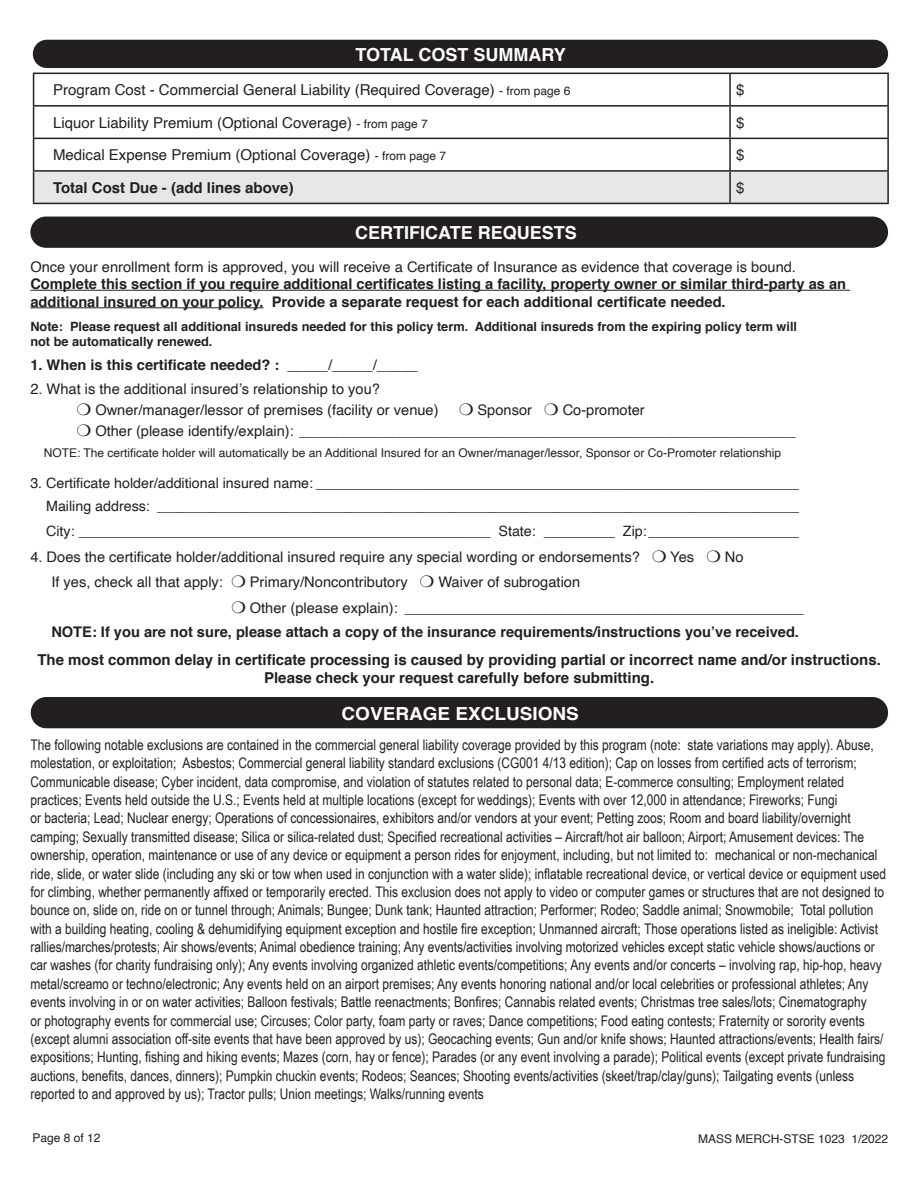
<style>
.page{position:relative;width:918px;height:1188px;background:#fff}
.page>*{position:absolute;margin:0;border:0;box-sizing:border-box;transform-origin:0 0}
.t1{font:700 18px "Helvetica";color:#fff}
.t2{font:700 18px "Helvetica";color:#fff;scale:1.05 1}
.t3{font:700 15px/18px "Helvetica";color:#231f20;text-align:center}
.t4{font:15px "Helvetica";color:#231f20}
.t5{font:14.7px/18.3px "Arial Narrow";color:#231f20}
.t6{font:14.7px/21px "Helvetica";color:#231f20}
.t7{font:700 14.7px/17.5px "Helvetica";color:#231f20}
.t8{font:14.25px/22.5px "Helvetica";color:#231f20;text-align:right}
.t9{font:700 12.75px/15px "Helvetica";color:#231f20}
.t10{font:12px "Helvetica";color:#231f20}
.s1{font-size:12px}
.s2{font-weight:400}
</style>
<div class="page">
<div style="left:34px;top:172px;width:853px;height:31px;background:#e6e7e9"></div>
<hr style="left:33px;top:73px;width:697px;height:1px;background:#231f20">
<hr style="left:33px;top:74px;width:1px;height:31px;background:#231f20">
<hr style="left:730px;top:73px;width:159px;height:1px;background:#231f20">
<hr style="left:729px;top:74px;width:2px;height:31px;background:#231f20">
<hr style="left:887px;top:74px;width:2px;height:31px;background:#231f20">
<hr style="left:33px;top:105px;width:697px;height:2px;background:#231f20">
<hr style="left:33px;top:107px;width:1px;height:31px;background:#231f20">
<hr style="left:730px;top:105px;width:159px;height:2px;background:#231f20">
<hr style="left:729px;top:107px;width:2px;height:31px;background:#231f20">
<hr style="left:887px;top:107px;width:2px;height:31px;background:#231f20">
<hr style="left:33px;top:138px;width:697px;height:1px;background:#231f20">
<hr style="left:33px;top:139px;width:1px;height:31px;background:#231f20">
<hr style="left:730px;top:138px;width:159px;height:1px;background:#231f20">
<hr style="left:729px;top:139px;width:2px;height:31px;background:#231f20">
<hr style="left:887px;top:139px;width:2px;height:31px;background:#231f20">
<hr style="left:33px;top:170px;width:697px;height:2px;background:#231f20">
<hr style="left:33px;top:172px;width:1px;height:31px;background:#231f20">
<hr style="left:730px;top:170px;width:159px;height:2px;background:#231f20">
<hr style="left:729px;top:172px;width:2px;height:31px;background:#231f20">
<hr style="left:887px;top:172px;width:2px;height:31px;background:#231f20">
<hr style="left:33px;top:203px;width:697px;height:1px;background:#231f20">
<hr style="left:730px;top:203px;width:159px;height:1px;background:#231f20">
<div style="left:33px;top:40px;width:855px;height:28px;background:#231f20;border-radius:14px"></div>
<hr style="left:30px;top:290px;width:820px;height:1px;background:#231f20">
<hr style="left:30px;top:307px;width:234px;height:1px;background:#231f20">
<div style="left:30px;top:217px;width:858px;height:31px;background:#231f20;border-radius:16px"></div>
<div style="left:31px;top:697px;width:857px;height:31px;background:#231f20;border-radius:16px"></div>
<p class="t1" style="left:355px;top:40px;width:212px">TOTAL COST SUMMARY</p>
<p class="t4" style="left:53px;top:78px;width:519px">Program Cost - Commercial General Liability (Required Coverage) <span class="s1">- from page 6</span></p>
<p class="t4" style="left:736px;top:79px;width:10px">$</p>
<p class="t4" style="left:53px;top:111px;width:376px">Liquor Liability Premium (Optional Coverage) <span class="s1">- from page 7</span></p>
<p class="t4" style="left:736px;top:111px;width:10px">$</p>
<p class="t4" style="left:53px;top:143px;width:395px">Medical Expense Premium (Optional Coverage) <span class="s1">- from page 7</span></p>
<p class="t4" style="left:736px;top:144px;width:10px">$</p>
<p class="t3" style="left:53px;top:179px;width:242px">Total Cost Due - (add lines above)</p>
<p class="t4" style="left:736px;top:176px;width:10px">$</p>
<p class="t1" style="left:355px;top:218px;width:223px">CERTIFICATE REQUESTS</p>
<p class="t6" style="left:30px;top:256px;width:767px">Once your enrollment form is approved, you will receive a Certificate of Insurance as evidence that coverage is bound.</p>
<p class="t7" style="left:30px;top:275px;width:817px">Complete this section if you require additional certificates listing a facility, property owner or similar third-party as an additional insured on your policy. Provide a separate request for each additional certificate needed.</p>
<p class="t9" style="left:30px;top:319px;width:768px">Note: Please request all additional insureds needed for this policy term. Additional insureds from the expiring policy term will not be automatically renewed.</p>
<p class="t7" style="left:30px;top:356px;width:389px">1. When is this certificate needed? : <span class="s2">_____/_____/_____</span></p>
<p class="t6" style="left:95px;top:378px;width:345px;text-indent:-65px">2. What is the additional insured’s relationship to you?<br>Owner/manager/lessor of premises (facility or venue)</p>
<p class="t6" style="left:95px;top:399px;width:702px;text-indent:467px">Co-promoter<br>Other (please identify/explain): _____________________________________________________________</p>
<p class="t10" style="left:44px;top:443px;width:739px">NOTE: The certificate holder will automatically be an Additional Insured for an Owner/manager/lessor, Sponsor or Co-Promoter relationship</p>
<p class="t8" style="left:30px;top:472px;width:770px">3. Certificate holder/additional insured name: _____________________________________________________________<br>Mailing address: _________________________________________________________________________________</p>
<p class="t8" style="left:46px;top:520px;width:754px">City: ____________________________________________________ State: _________ Zip:___________________</p>
<p class="t6" style="left:30px;top:546px;width:611px">4. Does the certificate holder/additional insured require any special wording or endorsements?</p>
<p class="t6" style="left:670px;top:546px;width:25px">Yes</p>
<p class="t6" style="left:725px;top:546px;width:20px">No</p>
<p class="t6" style="left:51px;top:572px;width:173px">If yes, check all that apply:</p>
<p class="t6" style="left:250px;top:572px;width:159px">Primary/Noncontributory</p>
<p class="t6" style="left:477px;top:399px;width:56px">Sponsor</p>
<p class="t6" style="left:250px;top:570px;width:555px;line-height:25.5px;text-indent:189px">Waiver of subrogation<br>Other (please explain): _________________________________________________</p>
<p class="t7" style="left:51px;top:623px;width:749px">NOTE: If you are not sure, please attach a copy of the insurance requirements/instructions you’ve received.</p>
<p class="t3" style="left:37px;top:651px;width:845px">The most common delay in certificate processing is caused by providing partial or incorrect name and/or instructions.<br>Please check your request carefully before submitting.</p>
<p class="t2" style="left:342px;top:700px;width:228px">COVERAGE EXCLUSIONS</p>
<p class="t5" style="left:30px;top:735px;width:857px">The following notable exclusions are contained in the commercial general liability coverage provided by this program (note: state variations may apply). Abuse, molestation, or exploitation; Asbestos; Commercial general liability standard exclusions (CG001 4/13 edition); Cap on losses from certified acts of terrorism; Communicable disease; Cyber incident, data compromise, and violation of statutes related to personal data; E-commerce consulting; Employment related practices; Events held outside the U.S.; Events held at multiple locations (except for weddings); Events with over 12,000 in attendance; Fireworks; Fungi<br>or bacteria; Lead; Nuclear energy; Operations of concessionaires, exhibitors and/or vendors at your event; Petting zoos; Room and board liability/overnight camping; Sexually transmitted disease; Silica or silica-related dust; Specified recreational activities – Aircraft/hot air balloon; Airport; Amusement devices: The ownership, operation, maintenance or use of any device or equipment a person rides for enjoyment, including, but not limited to: mechanical or non-mechanical ride, slide, or water slide (including any ski or tow when used in conjunction with a water slide); inflatable recreational device, or vertical device or equipment used for climbing, whether permanently affixed or temporarily erected. This exclusion does not apply to video or computer games or structures that are not designed to bounce on, slide on, ride on or tunnel through; Animals; Bungee; Dunk tank; Haunted attraction; Performer; Rodeo; Saddle animal; Snowmobile; Total pollution with a building heating, cooling &amp; dehumidifying equipment exception and hostile fire exception; Unmanned aircraft; Those operations listed as ineligible: Activist rallies/marches/protests; Air shows/events; Animal obedience training; Any events/activities involving motorized vehicles except static vehicle shows/auctions or car washes (for charity fundraising only); Any events involving organized athletic events/competitions; Any events and/or concerts – involving rap, hip-hop, heavy metal/screamo or techno/electronic; Any events held on an airport premises; Any events honoring national and/or local celebrities or professional athletes; Any events involving in or on water activities; Balloon festivals; Battle reenactments; Bonfires; Cannabis related events; Christmas tree sales/lots; Cinematography<br>or photography events for commercial use; Circuses; Color party, foam party or raves; Dance competitions; Food eating contests; Fraternity or sorority events (except alumni association off-site events that have been approved by us); Geocaching events; Gun and/or knife shows; Haunted attractions/events; Health fairs/ expositions; Hunting, fishing and hiking events; Mazes (corn, hay or fence); Parades (or any event involving a parade); Political events (except private fundraising auctions, benefits, dances, dinners); Pumpkin chuckin events; Rodeos; Seances; Shooting events/activities (skeet/trap/clay/guns); Tailgating events (unless reported to and approved by us); Tractor pulls; Union meetings; Walks/running events</p>
<p class="t10" style="left:32px;top:1128px;width:70px">Page 8 of 12</p>
<p class="t10" style="left:698px;top:1130px;width:192px">MASS MERCH-STSE 1023 1/2022</p>
</div>
